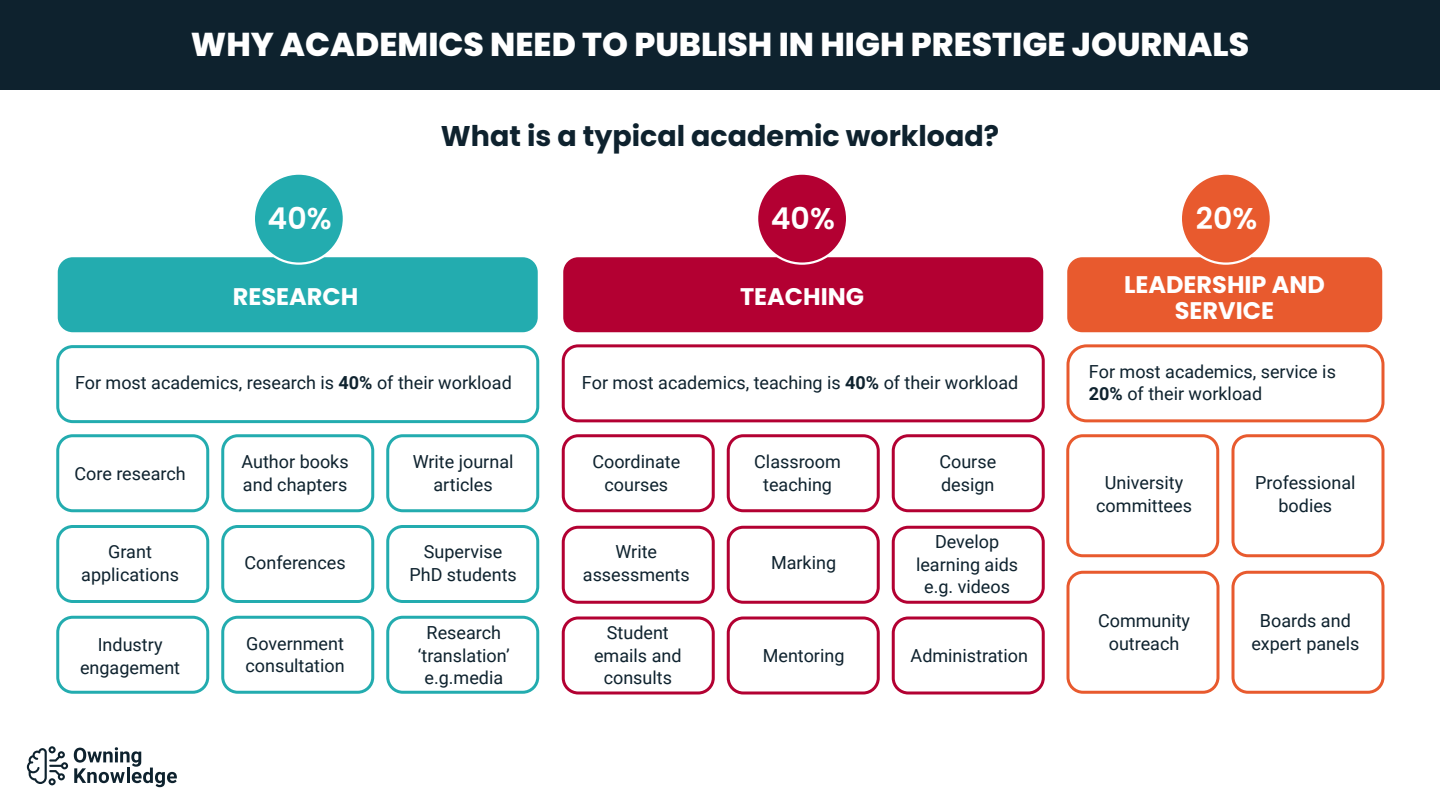
<style>
.page{position:relative;width:1440px;height:810px;background:#fff}
.page>*{position:absolute;margin:0;border:0;box-sizing:border-box;transform-origin:0 0}
.t1{font:800 33px "Poppins";color:#fff}
.t2{font:600 30px "Poppins";color:#fff}
.t3{font:700 28.5px "Poppins";color:#0e222e}
.t4{font:700 24px/26.2px "Poppins";color:#fff;text-align:center}
.t5{font:18px/22.5px "Roboto";color:#0e222e;text-align:center}
.s1{font-weight:700}
</style>
<div class="page">
<div style="left:0;top:0;width:1440px;height:89px;background:#0e222e"></div>
<svg style="left:74px;top:747px;width:103px;height:40px"></svg>
<svg style="left:27px;top:746px;width:41px;height:39px"></svg>
<div style="left:1066px;top:344px;width:318px;height:78px;border:3px solid #e85a2e;border-radius:19px"></div>
<div style="left:562px;top:344px;width:483px;height:78px;border:3px solid #b30032;border-radius:15px"></div>
<div style="left:56px;top:345px;width:483px;height:78px;border:3px solid #23acaf;border-radius:15px"></div>
<div style="left:56px;top:434px;width:153px;height:78px;border:3px solid #23acaf;border-radius:15px"></div>
<div style="left:221px;top:434px;width:153px;height:78px;border:3px solid #23acaf;border-radius:15px"></div>
<div style="left:386px;top:434px;width:153px;height:78px;border:3px solid #23acaf;border-radius:15px"></div>
<div style="left:56px;top:525px;width:153px;height:78px;border:3px solid #23acaf;border-radius:15px"></div>
<div style="left:221px;top:525px;width:153px;height:78px;border:3px solid #23acaf;border-radius:15px"></div>
<div style="left:386px;top:525px;width:153px;height:78px;border:3px solid #23acaf;border-radius:15px"></div>
<div style="left:56px;top:616px;width:153px;height:78px;border:3px solid #23acaf;border-radius:15px"></div>
<div style="left:221px;top:616px;width:153px;height:78px;border:3px solid #23acaf;border-radius:15px"></div>
<div style="left:386px;top:616px;width:153px;height:78px;border:3px solid #23acaf;border-radius:15px"></div>
<div style="left:562px;top:434px;width:153px;height:78px;border:3px solid #b30032;border-radius:15px"></div>
<div style="left:727px;top:434px;width:153px;height:78px;border:3px solid #b30032;border-radius:15px"></div>
<div style="left:892px;top:434px;width:153px;height:78px;border:3px solid #b30032;border-radius:15px"></div>
<div style="left:562px;top:526px;width:153px;height:78px;border:3px solid #b30032;border-radius:15px"></div>
<div style="left:727px;top:526px;width:153px;height:78px;border:3px solid #b30032;border-radius:15px"></div>
<div style="left:892px;top:526px;width:153px;height:78px;border:3px solid #b30032;border-radius:15px"></div>
<div style="left:562px;top:616px;width:153px;height:78px;border:3px solid #b30032;border-radius:15px"></div>
<div style="left:727px;top:616px;width:153px;height:78px;border:3px solid #b30032;border-radius:15px"></div>
<div style="left:892px;top:616px;width:153px;height:78px;border:3px solid #b30032;border-radius:15px"></div>
<div style="left:1066px;top:434px;width:153px;height:123px;border:3px solid #e85a2e;border-radius:15px"></div>
<div style="left:1066px;top:571px;width:154px;height:123px;border:3px solid #e85a2e;border-radius:15px"></div>
<div style="left:1232px;top:434px;width:152px;height:123px;border:3px solid #e85a2e;border-radius:15px"></div>
<div style="left:1232px;top:571px;width:152px;height:123px;border:3px solid #e85a2e;border-radius:15px"></div>
<div style="left:563px;top:257px;width:480px;height:75px;background:#b30032;border-radius:15px"></div>
<div style="left:58px;top:257px;width:480px;height:75px;background:#23acaf;border-radius:15px"></div>
<div style="left:1067px;top:257px;width:315px;height:75px;background:#e85a2e;border-radius:15px"></div>
<div style="left:254px;top:174px;width:90px;height:90px;background:#23acaf;border-radius:50%"></div>
<div style="left:253px;top:172px;width:92px;height:93px;border:2px solid #fff;border-radius:50%"></div>
<div style="left:757px;top:174px;width:90px;height:90px;background:#b30032;border-radius:50%"></div>
<div style="left:756px;top:172px;width:92px;height:93px;border:2px solid #fff;border-radius:50%"></div>
<div style="left:1181px;top:174px;width:90px;height:90px;background:#e85a2e;border-radius:50%"></div>
<div style="left:1180px;top:172px;width:92px;height:93px;border:2px solid #fff;border-radius:50%"></div>
<h1 class="t1" style="left:191px;top:25px;width:1060px">WHY ACADEMICS NEED TO PUBLISH IN HIGH PRESTIGE JOURNALS</h1>
<h3 class="t3" style="left:441px;top:120px;width:560px">What is a typical academic workload?</h3>
<h2 class="t2" style="left:268px;top:201px;width:66px">40%</h2>
<h2 class="t2" style="left:771px;top:201px;width:66px">40%</h2>
<h2 class="t2" style="left:1196px;top:201px;width:63px">20%</h2>
<h3 class="t4" style="left:233px;top:283px;width:127px">RESEARCH</h3>
<h3 class="t4" style="left:740px;top:283px;width:126px">TEACHING</h3>
<h3 class="t4" style="left:1124px;top:271px;width:202px">LEADERSHIP AND<br>SERVICE</h3>
<p class="t5" style="left:75px;top:371px;width:438px">For most academics, research is <span class="s1">40%</span> of their workload</p>
<p class="t5" style="left:74px;top:461px;width:113px">Core research</p>
<p class="t5" style="left:242px;top:450px;width:109px;text-align:left">Author books and chapters</p>
<p class="t5" style="left:413px;top:450px;width:102px">Write journal articles</p>
<p class="t5" style="left:582px;top:371px;width:438px">For most academics, teaching is <span class="s1">40%</span> of their workload</p>
<p class="t5" style="left:1089px;top:359px;width:248px;text-align:left">For most academics, service is<br><span class="s1">20%</span> of their workload</p>
<p class="t5" style="left:592px;top:450px;width:89px">Coordinate courses</p>
<p class="t5" style="left:754px;top:450px;width:88px">Classroom teaching</p>
<p class="t5" style="left:939px;top:450px;width:58px;text-align:left">Course design</p>
<p class="t5" style="left:1096px;top:471px;width:97px">University committees</p>
<p class="t5" style="left:1255px;top:471px;width:102px">Professional bodies</p>
<p class="t5" style="left:81px;top:540px;width:99px">Grant applications</p>
<p class="t5" style="left:245px;top:551px;width:103px">Conferences</p>
<p class="t5" style="left:771px;top:551px;width:67px">Marking</p>
<p class="t5" style="left:409px;top:540px;width:109px">Supervise<br>PhD students</p>
<p class="t5" style="left:583px;top:540px;width:108px">Write assessments</p>
<p class="t5" style="left:916px;top:530px;width:104px">Develop learning aids e.g. videos</p>
<p class="t5" style="left:80px;top:633px;width:102px">Industry engagement</p>
<p class="t5" style="left:245px;top:631px;width:101px;text-align:left">Government consultation</p>
<p class="t5" style="left:418px;top:621px;width:93px">Research ‘translation’ e.g.media</p>
<p class="t5" style="left:594px;top:621px;width:89px">Student emails and consults</p>
<p class="t5" style="left:763px;top:643px;width:83px">Mentoring</p>
<p class="t5" style="left:911px;top:643px;width:119px">Administration</p>
<p class="t5" style="left:1098px;top:609px;width:94px">Community outreach</p>
<p class="t5" style="left:1251px;top:609px;width:109px">Boards and expert panels</p>
</div>
